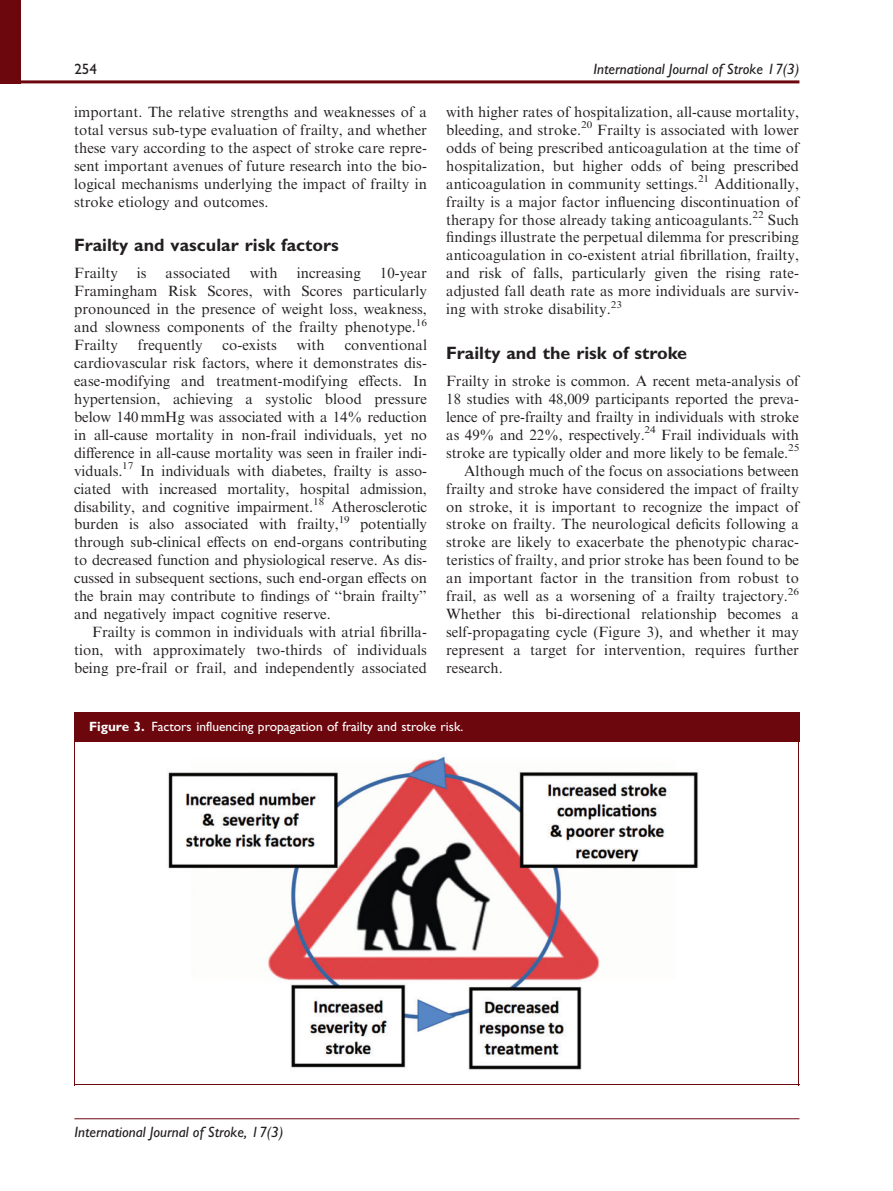
<style>
.page{position:relative;width:893px;height:1191px;background:#fff}
.page>*{position:absolute;margin:0;border:0;box-sizing:border-box;transform-origin:0 0}
.t1{font:18px "Adv P7 D0 F";color:#231f20}
.t2{font:15px/18px "Adv Times";color:#231f20;text-align:justify}
.t3{font:15px "Adv P7 D0 C";color:#231f20}
.t4{font:italic 500 15px "Gill Sans MT Pro";color:#231f20}
.t5{font:500 15px "Gill Sans MT Pro";color:#231f20}
.t6{font:15px "Adv P7 D09";color:#231f20}
.t7{font:13.5px "Adv P7 D09";color:#fff}
.s1{font-family:"Adv P7 D0 F"}
</style>
<div class="page">
<hr style="left:0;top:80px;width:799px;height:3px;background:#6d070e">
<div style="left:0;top:0;width:21px;height:83px;background:#6d070e"></div>
<hr style="left:74px;top:1118px;width:725px;height:1px;background:#6d070e">
<div style="left:74px;top:712px;width:725px;height:29px;background:#6d070e"></div>
<hr style="left:74px;top:1084px;width:725px;height:1px;background:#6d070e">
<hr style="left:74px;top:741px;width:1px;height:344px;background:#6d070e">
<hr style="left:798px;top:741px;width:1px;height:344px;background:#6d070e">
<img style="left:168px;top:756px;width:531px;height:314px">
<p class="t5" style="left:74px;top:60px;width:24px">254</p>
<p class="t4" style="left:593px;top:60px;width:207px">International Journal of Stroke 17(3)</p>
<p class="t6" style="left:74px;top:63px;width:9px">4</p>
<p class="t3" style="left:600px;top:63px;width:201px">International Journal of Stroke 0(0)</p>
<p class="t2" style="left:74px;top:104px;width:354px">important. The relative strengths and weaknesses of a total versus sub-type evaluation of frailty, and whether these vary according to the aspect of stroke care repre&shy;sent important avenues of future research into the bio&shy;logical mechanisms underlying the impact of frailty in stroke etiology and outcomes.</p>
<p class="t1" style="left:74px;top:238px;width:266px">Frailty and vascular risk factors</p>
<p class="t2" style="left:74px;top:265px;width:45px">Frailty</p>
<p class="t2" style="left:137px;top:265px;width:11px">is</p>
<p class="t2" style="left:166px;top:265px;width:67px">associated</p>
<p class="t2" style="left:250px;top:265px;width:29px">with</p>
<p class="t2" style="left:297px;top:265px;width:66px">increasing</p>
<p class="t2" style="left:74px;top:265px;width:354px;text-indent:306px">10-year Framingham Risk Scores, with Scores particularly pronounced in the presence of weight loss, weakness, and slowness components of the frailty phenotype.<sup>16<br></sup>Frailty</p>
<p class="t2" style="left:138px;top:337px;width:67px">frequently</p>
<p class="t2" style="left:223px;top:337px;width:56px">co-exists</p>
<p class="t2" style="left:297px;top:337px;width:29px">with</p>
<p class="t2" style="left:74px;top:337px;width:355px;text-indent:271px">conventional cardiovascular risk factors, where it demonstrates dis&shy;ease-modifying and treatment-modifying effects. In hypertension, achieving a systolic blood pressure below 140 mmHg was associated with a 14% reduction in all-cause mortality in non-frail individuals, yet no difference in all-cause mortality was seen in frailer indi&shy;viduals.<sup>17</sup> In individuals with diabetes, frailty is asso&shy;ciated with increased mortality, hospital admission, disability, and cognitive impairment.<sup>18</sup> Atherosclerotic burden is also associated with frailty,<sup>19</sup> potentially through sub-clinical effects on end-organs contributing to decreased function and physiological reserve. As dis&shy;cussed in subsequent sections, such end-organ effects on the brain may contribute to findings of ‘‘brain frailty’’ and negatively impact cognitive reserve.</p>
<p class="t2" style="left:74px;top:624px;width:354px;text-indent:18px">Frailty is common in individuals with atrial fibrilla&shy;tion, with approximately two-thirds of individuals being pre-frail or frail, and independently associated</p>
<p class="t2" style="left:446px;top:104px;width:354px">with higher rates of hospitalization, all-cause mortality, bleeding, and stroke.<sup>20</sup> Frailty is associated with lower odds of being prescribed anticoagulation at the time of hospitalization, but higher odds of being prescribed anticoagulation in community settings.<sup>21</sup> Additionally, frailty is a major factor influencing discontinuation of therapy for those already taking anticoagulants.<sup>22</sup> Such findings illustrate the perpetual dilemma for prescribing anticoagulation in co-existent atrial fibrillation, frailty, and risk of falls, particularly given the rising rate&shy;adjusted fall death rate as more individuals are surviv&shy;ing with stroke disability.<sup>23</sup></p>
<p class="t1" style="left:446px;top:346px;width:242px">Frailty and the risk of stroke</p>
<p class="t2" style="left:446px;top:373px;width:354px">Frailty in stroke is common. A recent meta-analysis of</p>
<p class="t2" style="left:446px;top:391px;width:354px">18 studies with 48,009 participants reported the preva-</p>
<p class="t2" style="left:446px;top:409px;width:354px">lence of pre-frailty and frailty in individuals with stroke</p>
<p class="t2" style="left:446px;top:427px;width:354px">as 49% and 22%, respectively.<sup>24</sup> Frail individuals with</p>
<p class="t2" style="left:446px;top:444px;width:355px">stroke are typically older and more likely to be female.<sup>25</sup></p>
<p class="t2" style="left:464px;top:462px;width:336px">Although much of the focus on associations between</p>
<p class="t2" style="left:446px;top:480px;width:354px">frailty and stroke have considered the impact of frailty</p>
<p class="t2" style="left:446px;top:498px;width:354px">on stroke, it is important to recognize the impact of</p>
<p class="t2" style="left:446px;top:516px;width:354px">stroke on frailty. The neurological deficits following a</p>
<p class="t2" style="left:446px;top:534px;width:354px">stroke are likely to exacerbate the phenotypic charac-</p>
<p class="t2" style="left:446px;top:552px;width:354px">teristics of frailty, and prior stroke has been found to be</p>
<p class="t2" style="left:446px;top:570px;width:354px">an important factor in the transition from robust to</p>
<p class="t2" style="left:446px;top:588px;width:354px">frail, as well as a worsening of a frailty trajectory.<sup>26</sup></p>
<p class="t2" style="left:446px;top:606px;width:354px">Whether this bi-directional relationship becomes a</p>
<p class="t2" style="left:446px;top:624px;width:354px">self-propagating cycle (Figure 3), and whether it may</p>
<p class="t2" style="left:446px;top:642px;width:354px">represent a target for intervention, requires further</p>
<p class="t2" style="left:446px;top:660px;width:58px">research.</p>
<p class="t7" style="left:89px;top:721px;width:376px"><span class="s1">Figure 3.</span> Factors influencing propagation of frailty and stroke risk.</p>
<p class="t4" style="left:251px;top:1123px;width:34px">17(3)</p>
<p class="t3" style="left:74px;top:1126px;width:204px">International Journal of Stroke, 0(0)</p>
</div>
